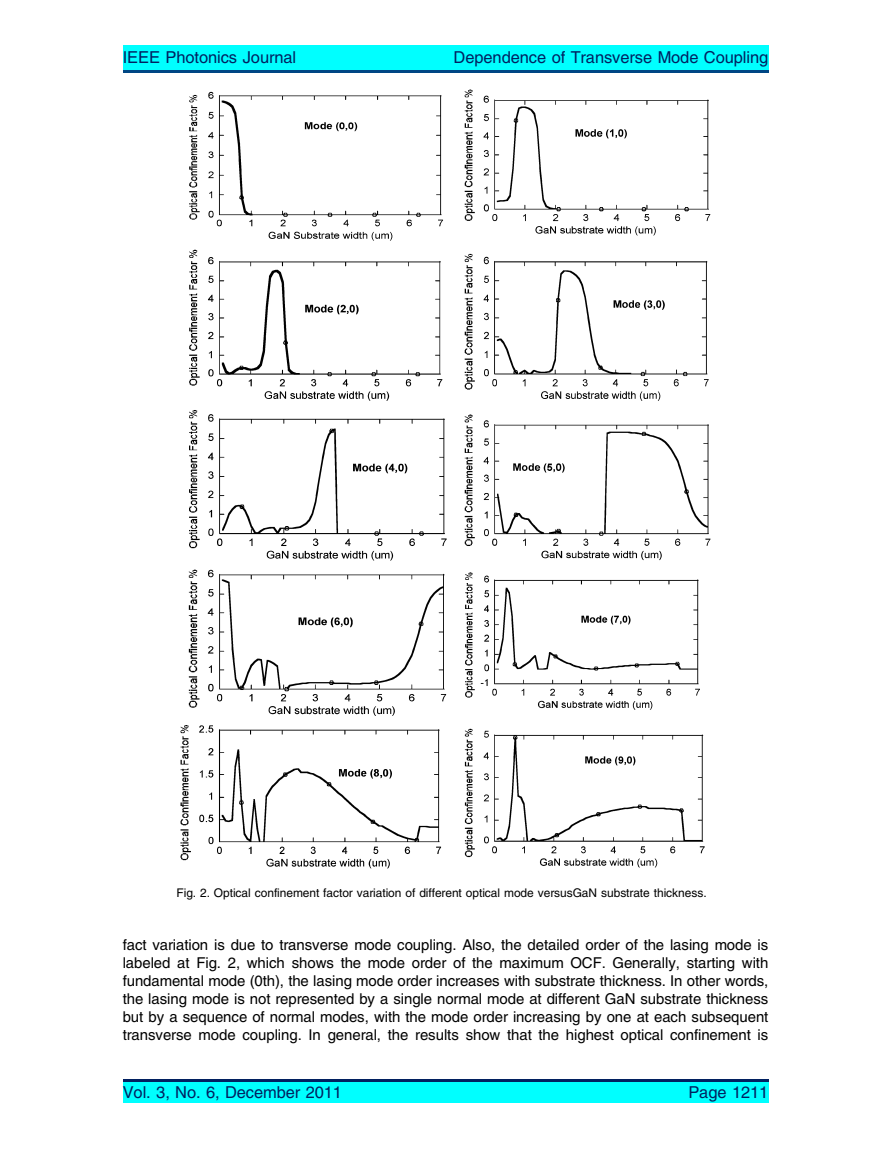
<style>
.page{position:relative;width:891px;height:1161px;background:#fff}
.page>*{position:absolute;margin:0;border:0;box-sizing:border-box;transform-origin:0 0}
.t1{font:16.5px "Adv T Tb 54 a 34 f 7";color:#012060}
.t2{font:15px/18px "Adv T Tb 54 a 34 f 7";color:#000;text-align:justify}
.t3{font:12px "Adv T Tb 54 a 34 f 7";color:#000}
</style>
<div class="page">
<img style="left:180px;top:90px;width:531px;height:779px">
<div style="left:123px;top:45px;width:645px;height:28px;background:#0ff"></div>
<hr style="left:123px;top:70px;width:645px;height:3px;background:#004684">
<div style="left:123px;top:1079px;width:645px;height:24px;background:#0ff"></div>
<hr style="left:123px;top:1079px;width:645px;height:3px;background:#012060">
<p class="t1" style="left:123px;top:51px;width:175px">IEEE Photonics Journal</p>
<p class="t1" style="left:454px;top:51px;width:316px">Dependence of Transverse Mode Coupling</p>
<p class="t3" style="left:177px;top:889px;width:532px">Fig. 2. Optical confinement factor variation of different optical mode versusGaN substrate thickness.</p>
<p class="t2" style="left:123px;top:938px;width:647px">fact variation is due to transverse mode coupling. Also, the detailed order of the lasing mode is labeled at Fig. 2, which shows the mode order of the maximum OCF. Generally, starting with fundamental mode (0th), the lasing mode order increases with substrate thickness. In other words, the lasing mode is not represented by a single normal mode at different GaN substrate thickness but by a sequence of normal modes, with the mode order increasing by one at each subsequent transverse mode coupling. In general, the results show that the highest optical confinement is</p>
<p class="t1" style="left:123px;top:1087px;width:221px">Vol. 3, No. 6, December 2011</p>
<p class="t1" style="left:688px;top:1087px;width:82px">Page 1211</p>
</div>
